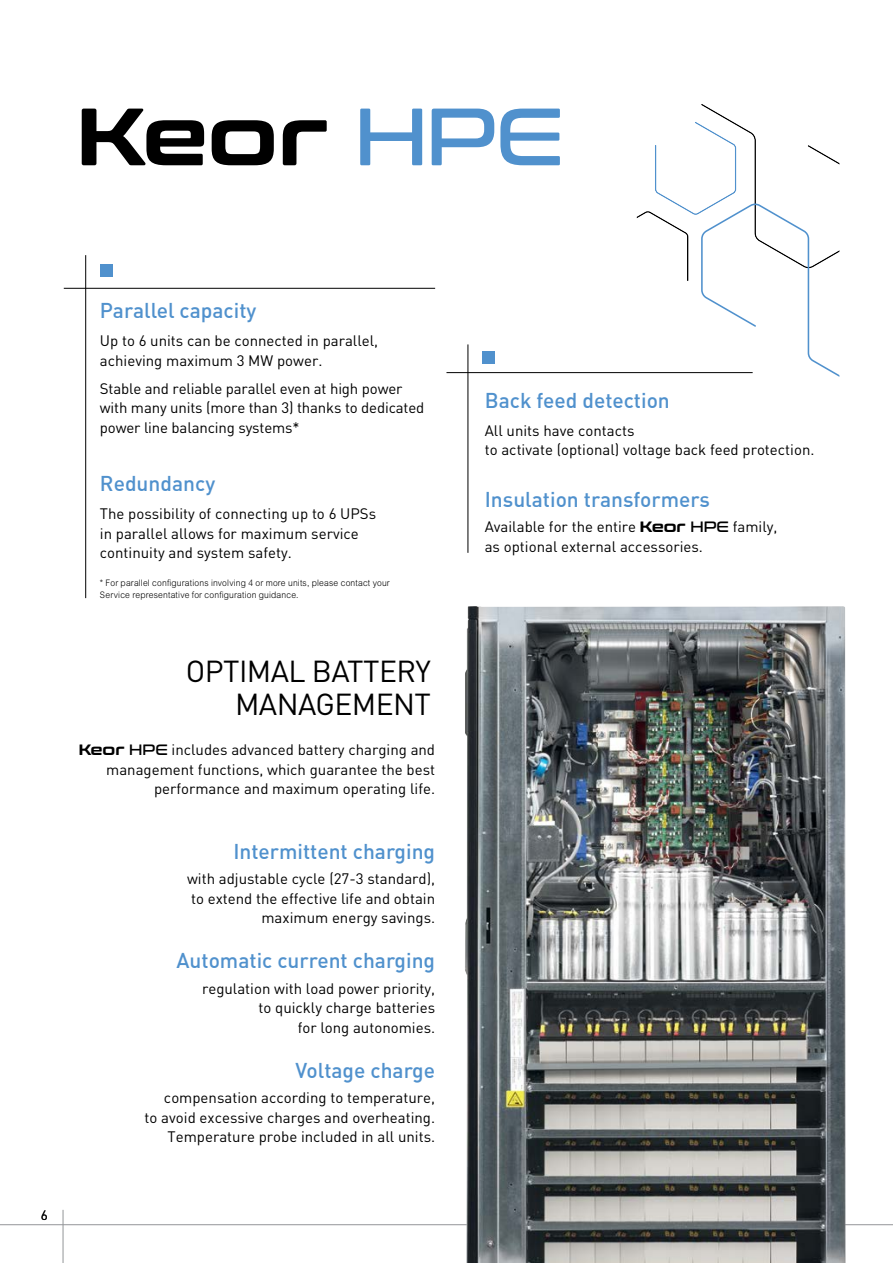
<style>
.page{position:relative;width:893px;height:1263px;background:#fff}
.page>*{position:absolute;margin:0;border:0;box-sizing:border-box;transform-origin:0 0}
.t1{font:700 81px "Conthrax Rg";color:#000}
.t2{font:30px/33px "DIN";letter-spacing:-.02em;color:#000;text-align:right}
.t3{font:500 21px "DIN";color:#5091cd}
.t4{font:15px/19.5px "DIN";color:#000}
.t5{font:13.5px "DIN";color:#000}
.t6{font:300 9px/12px "Arial MT Std";letter-spacing:.02em;color:#000;scale:.95 1}
.s1{font-weight:400;color:#5091cd}
.s2{font-family:"Conthrax Rg";font-weight:700}
.s3{font-family:"Conthrax Rg"}
</style>
<div class="page">
<hr style="left:63px;top:1210px;width:1px;height:53px;background:#939598">
<hr style="left:0;top:1224px;width:893px;height:1px;background:#939598">
<img style="left:465px;top:606px;width:380px;height:657px">
<hr style="left:85px;top:255px;width:1px;height:343px;background:#000">
<div style="left:100px;top:264px;width:13px;height:12px;background:#5091cd"></div>
<hr style="left:64px;top:288px;width:371px;height:1px;background:#000">
<hr style="left:468px;top:344px;width:1px;height:209px;background:#000">
<div style="left:482px;top:351px;width:13px;height:13px;background:#5091cd"></div>
<hr style="left:446px;top:372px;width:307px;height:1px;background:#000">
<svg style="left:637px;top:104px;width:202px;height:273px"></svg>
<h1 class="t1" style="left:77px;top:75px;width:489px">Keor <span class="s1">HPE</span></h1>
<p class="t5" style="left:41px;top:1206px;width:9px">6</p>
<h3 class="t3" style="left:100px;top:297px;width:158px">Parallel capacity</h3>
<p class="t4" style="left:100px;top:331px;width:280px">Up to 6 units can be connected in parallel, achieving maximum 3 MW power.</p>
<p class="t4" style="left:100px;top:378px;width:326px">Stable and reliable parallel even at high power with many units (more than 3) thanks to dedicated power line balancing systems*</p>
<h3 class="t3" style="left:100px;top:470px;width:117px">Redundancy</h3>
<p class="t4" style="left:100px;top:504px;width:278px">The possibility of connecting up to 6 UPSs in parallel allows for maximum service continuity and system safety.</p>
<p class="t6" style="left:100px;top:577px;width:307px">* For parallel configurations involving 4 or more units, please contact your<br>Service representative for configuration guidance.</p>
<h2 class="t2" style="left:186px;top:654px;width:246px">OPTIMAL BATTERY<br>MANAGEMENT</h2>
<p class="t4" style="left:79px;top:740px;width:358px;text-align:right"><span class="s2">Keor</span> <span class="s3">HPE</span> includes advanced battery charging and management functions, which guarantee the best performance and maximum operating life.</p>
<h3 class="t3" style="left:233px;top:838px;width:203px">Intermittent charging</h3>
<p class="t4" style="left:187px;top:869px;width:250px;text-align:right">with adjustable cycle (27-3 standard), to extend the effective life and obtain maximum energy savings.</p>
<h3 class="t3" style="left:177px;top:947px;width:260px">Automatic current charging</h3>
<p class="t4" style="left:202px;top:978px;width:235px;text-align:right">regulation with load power priority, to quickly charge batteries<br>for long autonomies.</p>
<h3 class="t3" style="left:296px;top:1057px;width:141px">Voltage charge</h3>
<p class="t4" style="left:145px;top:1088px;width:292px;text-align:right">compensation according to temperature,<br>to avoid excessive charges and overheating.<br>Temperature probe included in all units.</p>
<h3 class="t3" style="left:485px;top:387px;width:187px">Back feed detection</h3>
<p class="t4" style="left:485px;top:420px;width:331px">All units have contacts<br>to activate (optional) voltage back feed protection.</p>
<h3 class="t3" style="left:485px;top:486px;width:227px">Insulation transformers</h3>
<p class="t4" style="left:485px;top:517px;width:294px">Available for the entire <span class="s2">Keor</span> <span class="s3">HPE</span> family, as optional external accessories.</p>
</div>
